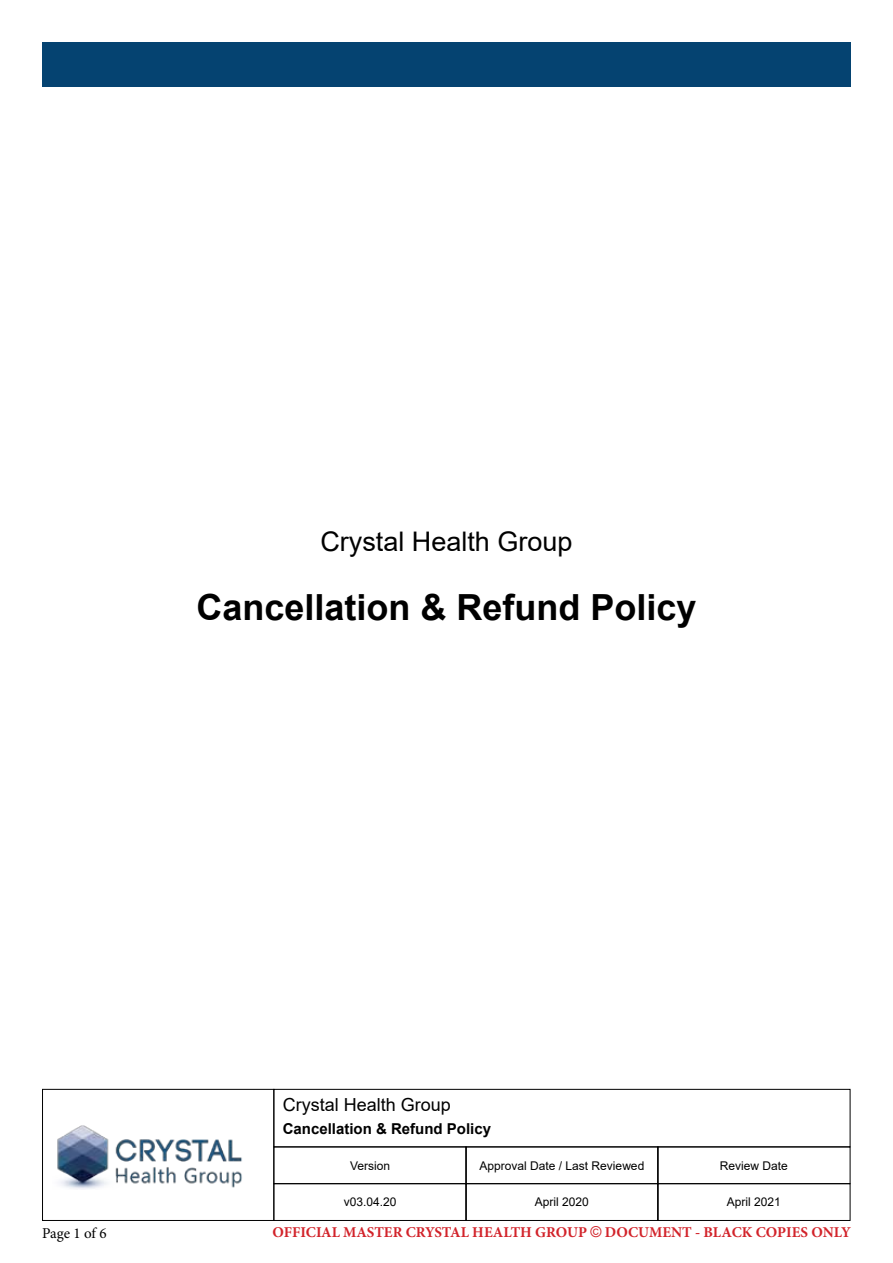
<style>
.page{position:relative;width:893px;height:1263px;background:#fff}
.page>*{position:absolute;margin:0;border:0;box-sizing:border-box;transform-origin:0 0}
.t1{font:700 36px "Arial";color:#000}
.t2{font:27px "Arial";color:#000}
.t3{font:18px "Arial";color:#000}
.t4{font:700 15px "Minion Pro";color:#d2232a}
.t5{font:700 15px "Arial";color:#000}
.t6{font:15px "Minion Pro";letter-spacing:-.01em;color:#000}
.t7{font:12px "Arial";color:#000}
.s1{font-family:"Arial";font-weight:400}
</style>
<div class="page">
<div style="left:273px;top:1089px;width:577px;height:58px;border:1px solid #000"></div>
<img style="left:57px;top:1125px;width:185px;height:64px">
<div style="left:42px;top:1089px;width:232px;height:132px;border:1px solid #000"></div>
<div style="left:273px;top:1146px;width:194px;height:38px;border:1px solid #000"></div>
<div style="left:465px;top:1146px;width:194px;height:38px;border:1px solid #000"></div>
<div style="left:657px;top:1146px;width:193px;height:38px;border:1px solid #000"></div>
<div style="left:273px;top:1183px;width:194px;height:38px;border:1px solid #000"></div>
<div style="left:465px;top:1183px;width:194px;height:38px;border:1px solid #000"></div>
<div style="left:657px;top:1183px;width:193px;height:38px;border:1px solid #000"></div>
<div style="left:42px;top:43px;width:808px;height:44px;background:#054371"></div>
<h2 class="t2" style="left:320px;top:523px;width:254px">Crystal Health Group</h2>
<h1 class="t1" style="left:196px;top:582px;width:502px">Cancellation &amp; Refund Policy</h1>
<h3 class="t3" style="left:283px;top:1092px;width:170px">Crystal Health Group</h3>
<p class="t5" style="left:283px;top:1118px;width:210px">Cancellation &amp; Refund Policy</p>
<p class="t7" style="left:350px;top:1157px;width:42px">Version</p>
<p class="t7" style="left:480px;top:1157px;width:166px">Approval Date / Last Reviewed</p>
<p class="t7" style="left:720px;top:1157px;width:70px">Review Date</p>
<p class="t7" style="left:344px;top:1194px;width:54px">v03.04.20</p>
<p class="t7" style="left:535px;top:1194px;width:56px">April 2020</p>
<p class="t7" style="left:727px;top:1194px;width:56px">April 2021</p>
<p class="t6" style="left:42px;top:1223px;width:66px">Page 1 of 6</p>
<p class="t4" style="left:272px;top:1222px;width:580px">OFFICIAL MASTER CRYSTAL HEALTH GROUP <span class="s1">©</span> DOCUMENT - BLACK COPIES ONLY</p>
</div>
